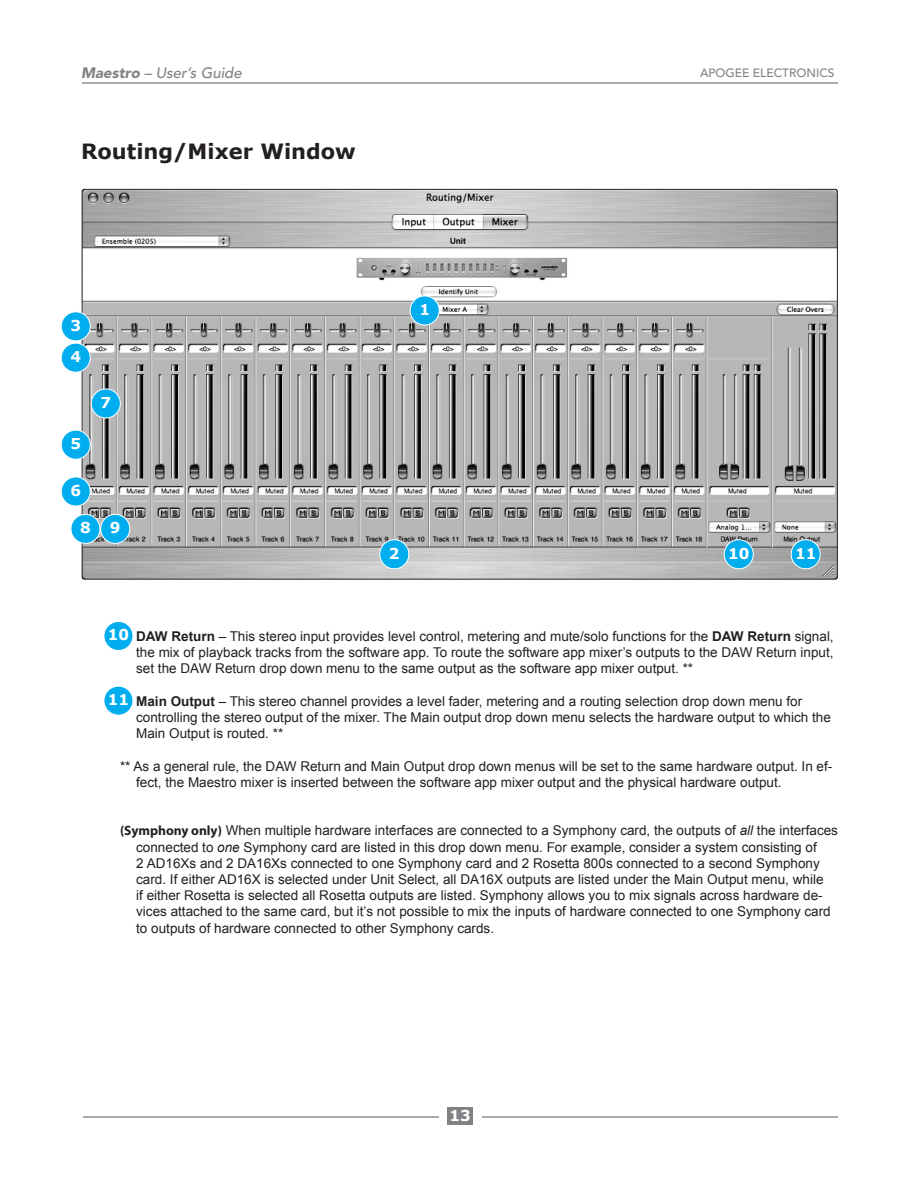
<style>
.page{position:relative;width:918px;height:1188px;background:#fff}
.page>*{position:absolute;margin:0;border:0;box-sizing:border-box;transform-origin:0 0}
.t1{font:700 21px "Verdana";color:#231f20}
.t2{font:700 15px/31.3px "Verdana";color:#fff}
.t3{font:italic 500 15px "Avenir";color:#808285}
.t4{font:13.5px/16.2px "Arial";color:#231f20}
.t5{font:500 12px "Avenir";color:#808285}
.s1{font-weight:900}
.s2{font-weight:700}
.s3{font-family:"Myriad";font-weight:700}
.s4{font-style:italic}
</style>
<div class="page">
<div style="left:447px;top:1107px;width:26px;height:18px;background:#808285"></div>
<hr style="left:82px;top:82px;width:756px;height:1px;background:#a8a9ad">
<hr style="left:482px;top:1116px;width:356px;height:1px;background:#a8a9ad">
<hr style="left:83px;top:1116px;width:356px;height:1px;background:#a8a9ad">
<svg style="left:81px;top:189px;width:757px;height:390px;background:#b6b6b6"></svg>
<div style="left:104px;top:621px;width:29px;height:30px;background:#00aeef;border-radius:50%"></div>
<div style="left:103px;top:621px;width:30px;height:30px;border:1px solid #fff;border-radius:50%"></div>
<div style="left:104px;top:686px;width:29px;height:29px;background:#00aeef;border-radius:50%"></div>
<div style="left:103px;top:686px;width:30px;height:30px;border:1px solid #fff;border-radius:50%"></div>
<div style="left:410px;top:296px;width:29px;height:29px;background:#00aeef;border-radius:50%"></div>
<div style="left:410px;top:295px;width:30px;height:30px;border:1px solid #fff;border-radius:50%"></div>
<div style="left:380px;top:540px;width:29px;height:29px;background:#00aeef;border-radius:50%"></div>
<div style="left:379px;top:539px;width:30px;height:30px;border:1px solid #fff;border-radius:50%"></div>
<div style="left:61px;top:312px;width:29px;height:29px;background:#00aeef;border-radius:50%"></div>
<div style="left:61px;top:311px;width:30px;height:30px;border:1px solid #fff;border-radius:50%"></div>
<div style="left:61px;top:343px;width:29px;height:29px;background:#00aeef;border-radius:50%"></div>
<div style="left:61px;top:343px;width:30px;height:30px;border:1px solid #fff;border-radius:50%"></div>
<div style="left:61px;top:430px;width:29px;height:29px;background:#00aeef;border-radius:50%"></div>
<div style="left:61px;top:430px;width:30px;height:30px;border:1px solid #fff;border-radius:50%"></div>
<div style="left:61px;top:477px;width:29px;height:29px;background:#00aeef;border-radius:50%"></div>
<div style="left:61px;top:477px;width:30px;height:29px;border:1px solid #fff;border-radius:50%"></div>
<div style="left:91px;top:389px;width:29px;height:29px;background:#00aeef;border-radius:50%"></div>
<div style="left:91px;top:389px;width:30px;height:29px;border:1px solid #fff;border-radius:50%"></div>
<div style="left:71px;top:514px;width:29px;height:29px;background:#00aeef;border-radius:50%"></div>
<div style="left:70px;top:514px;width:30px;height:30px;border:1px solid #fff;border-radius:50%"></div>
<div style="left:101px;top:514px;width:29px;height:29px;background:#00aeef;border-radius:50%"></div>
<div style="left:100px;top:514px;width:30px;height:30px;border:1px solid #fff;border-radius:50%"></div>
<div style="left:724px;top:540px;width:29px;height:29px;background:#00aeef;border-radius:50%"></div>
<div style="left:724px;top:539px;width:30px;height:30px;border:1px solid #fff;border-radius:50%"></div>
<div style="left:791px;top:540px;width:29px;height:29px;background:#00aeef;border-radius:50%"></div>
<div style="left:791px;top:539px;width:30px;height:30px;border:1px solid #fff;border-radius:50%"></div>
<p class="t3" style="left:81px;top:64px;width:162px"><span class="s1">Maestro</span> – User’s Guide</p>
<h1 class="t1" style="left:81px;top:138px;width:276px">Routing/Mixer Window</h1>
<p class="t2" style="left:70px;top:309px;width:12px">3<br>4</p>
<p class="t2" style="left:70px;top:427px;width:12px">5</p>
<p class="t2" style="left:70px;top:474px;width:12px">6</p>
<p class="t2" style="left:100px;top:386px;width:12px">7</p>
<p class="t2" style="left:80px;top:512px;width:12px">8</p>
<p class="t2" style="left:110px;top:512px;width:12px">9</p>
<p class="t2" style="left:419px;top:293px;width:12px">1</p>
<p class="t2" style="left:389px;top:537px;width:12px">2</p>
<p class="t5" style="left:700px;top:66px;width:136px">APOGEE ELECTRONICS</p>
<p class="t2" style="left:728px;top:537px;width:23px">10</p>
<p class="t2" style="left:795px;top:537px;width:23px">11</p>
<p class="t2" style="left:108px;top:619px;width:23px">10</p>
<p class="t4" style="left:136px;top:628px;width:699px;text-align:justify;text-indent:-22px"><span class="s2">10. DAW Return</span> – This stereo input provides level control, metering and mute/solo functions for the <span class="s2">DAW Return</span> signal, the mix of playback tracks from the software app. To route the software app mixer’s outputs to the DAW Return input, set the DAW Return drop down menu to the same output as the software app mixer output. **</p>
<p class="t4" style="left:136px;top:693px;width:696px;text-indent:-22px"><span class="s2">11. Main Output</span> – This stereo channel provides a level fader, metering and a routing selection drop down menu for controlling the stereo output of the mixer. The Main output drop down menu selects the hardware output to which the<br>Main Output is routed. **</p>
<p class="t4" style="left:136px;top:758px;width:698px;text-indent:-16px">** As a general rule, the DAW Return and Main Output drop down menus will be set to the same hardware output. In ef&shy;fect, the Maestro mixer is inserted between the software app mixer output and the physical hardware output.</p>
<p class="t4" style="left:136px;top:823px;width:703px;text-indent:-16px"><span class="s3">(Symphony only)</span> When multiple hardware interfaces are connected to a Symphony card, the outputs of <span class="s4">all</span> the interfaces connected to <span class="s4">one</span> Symphony card are listed in this drop down menu. For example, consider a system consisting of<br>2 AD16Xs and 2 DA16Xs connected to one Symphony card and 2 Rosetta 800s connected to a second Symphony card. If either AD16X is selected under Unit Select, all DA16X outputs are listed under the Main Output menu, while<br>if either Rosetta is selected all Rosetta outputs are listed. Symphony allows you to mix signals across hardware de&shy;vices attached to the same card, but it’s not possible to mix the inputs of hardware connected to one Symphony card to outputs of hardware connected to other Symphony cards.</p>
<p class="t2" style="left:108px;top:683px;width:23px">11</p>
<p class="t2" style="left:449px;top:1100px;width:23px">13</p>
</div>
